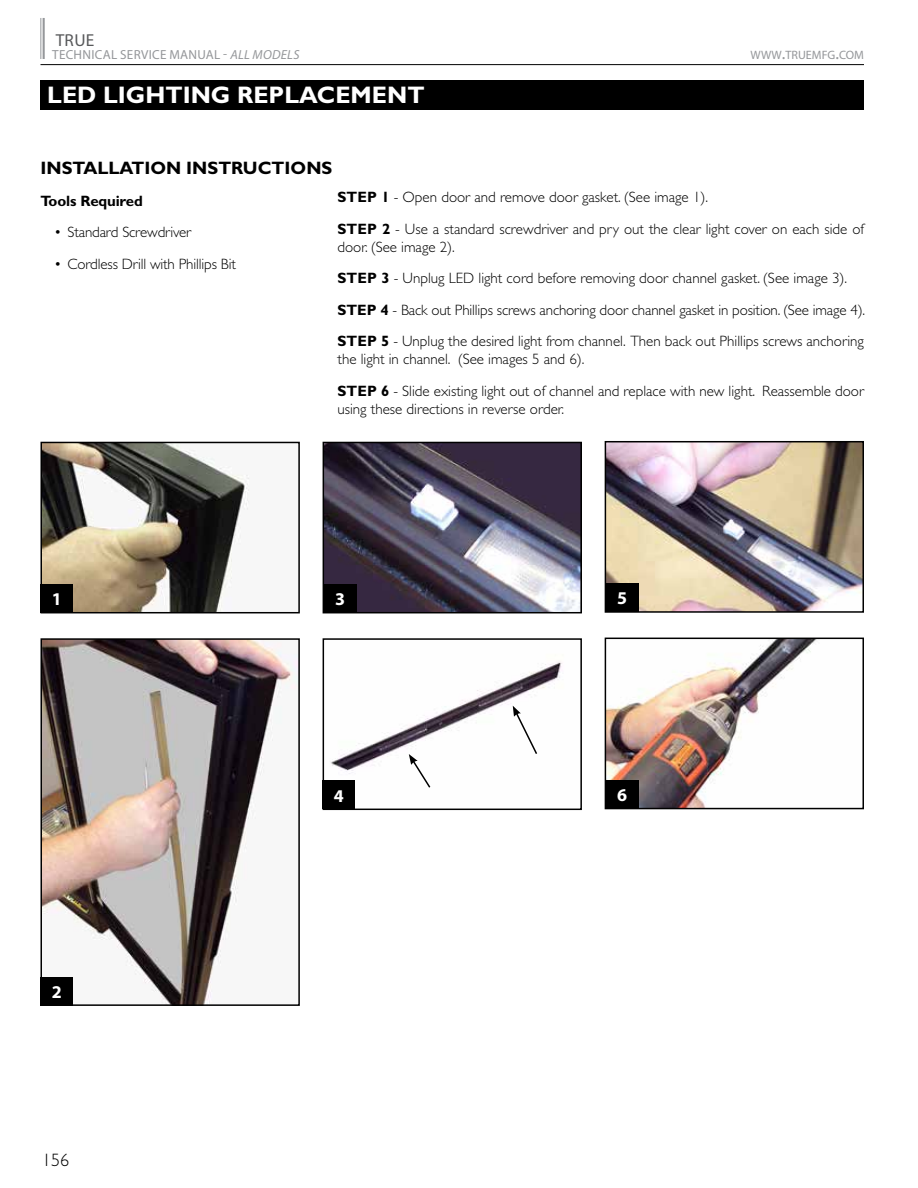
<style>
.page{position:relative;width:918px;height:1188px;background:#fff}
.page>*{position:absolute;margin:0;border:0;box-sizing:border-box;transform-origin:0 0}
.t1{font:700 24px "Gill Sans Std";color:#fff}
.t2{font:700 18px "Gill Sans Std";color:#000}
.t3{font:700 18px "Myriad Pro";color:#fff}
.t4{font:300 18px "Gill Sans Std";color:#000}
.t5{font:17.4px "Myriad Pro";color:#58595b}
.t6{font:300 15px/31.5px "Gill Sans Std";color:#000}
.t7{font:700 15px "Gill Sans Std";letter-spacing:-.01em;color:#000}
.t8{font:13.2px "Myriad Pro";letter-spacing:.02em;color:#95979a}
.t9{font:12.15px "Myriad Pro";color:#95979a}
.s1{font-style:italic}
.s2{font-size:17.4px}
.s3{font-weight:700}
</style>
<div class="page">
<hr style="left:43px;top:18px;width:2px;height:41px;background:#95979a">
<hr style="left:40px;top:18px;width:1px;height:41px;background:#95979a">
<hr style="left:40px;top:64px;width:824px;height:1px;background:#000">
<div style="left:40px;top:80px;width:824px;height:30px;background:#000"></div>
<img style="left:43px;top:445px;width:207px;height:165px">
<div style="left:40px;top:442px;width:260px;height:171px;border:2px solid #000"></div>
<img style="left:43px;top:641px;width:254px;height:362px">
<div style="left:40px;top:638px;width:260px;height:368px;border:2px solid #000"></div>
<svg style="left:326px;top:445px;width:253px;height:165px;background:#5c5668"></svg>
<div style="left:323px;top:442px;width:259px;height:171px;border:2px solid #000"></div>
<img style="left:608px;top:444px;width:253px;height:166px">
<div style="left:605px;top:441px;width:259px;height:172px;border:2px solid #000"></div>
<img style="left:608px;top:641px;width:207px;height:165px">
<div style="left:605px;top:638px;width:259px;height:171px;border:2px solid #000"></div>
<div style="left:40px;top:584px;width:33px;height:29px;background:#000"></div>
<div style="left:40px;top:977px;width:33px;height:29px;background:#000"></div>
<div style="left:324px;top:584px;width:32px;height:29px;background:#000"></div>
<div style="left:606px;top:583px;width:32px;height:29px;background:#000"></div>
<div style="left:606px;top:780px;width:32px;height:29px;background:#000"></div>
<img style="left:326px;top:662px;width:236px;height:119px">
<div style="left:323px;top:638px;width:259px;height:172px;border:2px solid #000"></div>
<div style="left:323px;top:781px;width:32px;height:28px;background:#000"></div>
<svg style="left:513px;top:706px;width:26px;height:50px"></svg>
<svg style="left:409px;top:754px;width:23px;height:34px"></svg>
<p class="t5" style="left:56px;top:30px;width:40px">TRUE</p>
<p class="t8" style="left:52px;top:46px;width:249px">TECHNICAL SERVICE MANUAL - <span class="s1">ALL MODELS</span></p>
<p class="t9" style="left:751px;top:47px;width:115px">WWW<span class="s2">.</span>TRUEMFG<span class="s2">.</span>COM</p>
<h1 class="t1" style="left:47px;top:81px;width:379px">LED LIGHTING REPLACEMENT</h1>
<p class="t2" style="left:40px;top:158px;width:293px">INSTALLATION INSTRUCTIONS</p>
<p class="t7" style="left:40px;top:192px;width:104px">Tools Required</p>
<p class="t6" style="left:54px;top:217px;width:139px">• Standard Screwdriver</p>
<p class="t6" style="left:54px;top:248px;width:183px">• Cordless Drill with Phillips Bit</p>
<p class="t6" style="left:338px;top:182px;width:528px"><span class="s3">STEP 1</span> - Open door and remove door gasket. (See image 1).<br><span class="s3">STEP 2</span> - Use a standard screwdriver and pry out the clear light cover on each side of</p>
<p class="t6" style="left:338px;top:231px;width:529px">door. (See image 2).<br><span class="s3">STEP 3</span> - Unplug LED light cord before removing door channel gasket. (See image 3).<br><span class="s3">STEP 4</span> - Back out Phillips screws anchoring door channel gasket in position. (See image 4).<br><span class="s3">STEP 5</span> - Unplug the desired light from channel. Then back out Phillips screws anchoring</p>
<p class="t6" style="left:338px;top:344px;width:528px">the light in channel. (See images 5 and 6).<br><span class="s3">STEP 6</span> - Slide existing light out of channel and replace with new light. Reassemble door</p>
<p class="t6" style="left:338px;top:393px;width:228px">using these directions in reverse order.</p>
<p class="t3" style="left:52px;top:589px;width:11px">1</p>
<p class="t3" style="left:52px;top:982px;width:11px">2</p>
<p class="t4" style="left:42px;top:1150px;width:28px">156</p>
<p class="t3" style="left:335px;top:589px;width:11px">3</p>
<p class="t3" style="left:617px;top:588px;width:11px">5</p>
<p class="t3" style="left:334px;top:786px;width:11px">4</p>
<p class="t3" style="left:617px;top:785px;width:11px">6</p>
</div>
